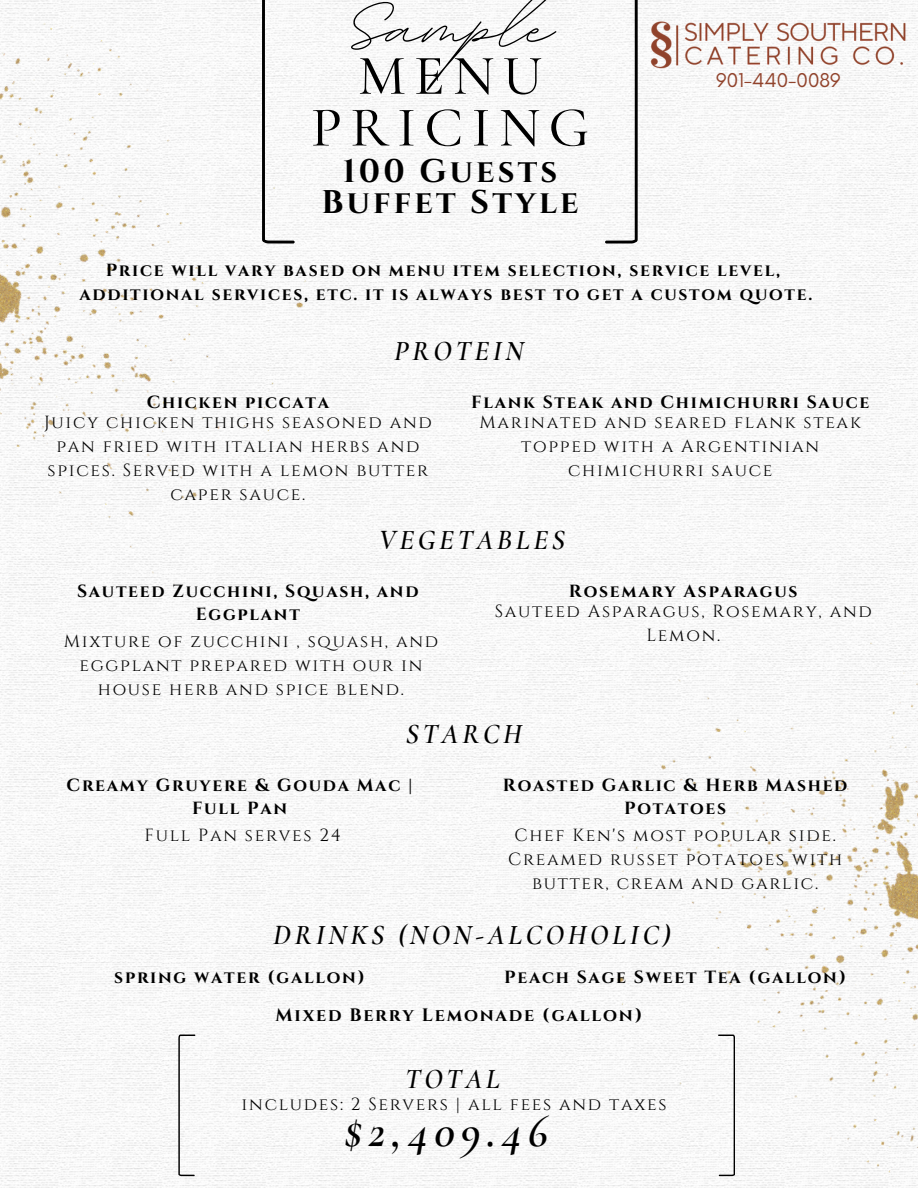
<style>
.page{position:relative;width:918px;height:1188px;background:#fff}
.page>*{position:absolute;margin:0;border:0;box-sizing:border-box;transform-origin:0 0}
.t1{font:120.3px "BD Script";color:#000}
.t2{font:500 56.85px/51.8px "Cormorant Garamond";letter-spacing:.145em;color:#000;text-align:center}
.t3{font:italic 600 46.35px "Cormorant Garamond";color:#000}
.t4{font:700 32.7px "Cinzel";letter-spacing:.1em;color:#000}
.t5{font:italic 600 27.9px "Cormorant Garamond";letter-spacing:.13em;color:#000}
.t6{font:20.4px "Glacial Indifference";color:#91432c}
.t7{font:700 18px "Cinzel";letter-spacing:.1em;color:#000}
.t8{font:17.55px/23.9px "Cinzel";letter-spacing:.1em;color:#000;text-align:center}
.t9{font:700 17.55px/23.7px "Cinzel";letter-spacing:.1em;color:#000;text-align:center}
</style>
<div class="page">
<img style="left:0;top:0;width:918px;height:1188px">
<img style="left:0;top:0;width:399px;height:673px">
<img style="left:555px;top:576px;width:363px;height:612px">
<svg style="left:262px;top:0;width:34px;height:244px"></svg>
<svg style="left:604px;top:0;width:34px;height:244px"></svg>
<img style="left:651px;top:19px;width:255px;height:49px">
<svg style="left:178px;top:1035px;width:17px;height:141px"></svg>
<svg style="left:718px;top:1035px;width:17px;height:141px"></svg>
<p class="t1" style="left:347px;top:-53px;width:207px">Sample</p>
<p class="t2" style="left:311px;top:50px;width:280px">MENU<br>PRICING</p>
<p class="t4" style="left:343px;top:151px;width:216px">100 Guests</p>
<p class="t4" style="left:322px;top:181px;width:259px">Buffet Style</p>
<p class="t6" style="left:716px;top:68px;width:126px">901-440-0089</p>
<p class="t9" style="left:106px;top:259px;width:676px">Price will vary based on menu item selection, service level,</p>
<p class="t9" style="left:80px;top:283px;width:734px">additional services, etc. it is always best to get a custom quote.</p>
<p class="t5" style="left:394px;top:334px;width:131px">PROTEIN</p>
<p class="t9" style="left:147px;top:391px;width:184px">Chicken piccata</p>
<p class="t8" style="left:44px;top:411px;width:389px">Juicy chicken thighs seasoned and pan fried with italian herbs and spices. Served with a lemon butter caper sauce.</p>
<p class="t9" style="left:471px;top:391px;width:400px">Flank Steak and Chimichurri Sauce</p>
<p class="t8" style="left:480px;top:411px;width:383px">Marinated and seared flank steak topped with a Argentinian chimichurri sauce</p>
<p class="t5" style="left:379px;top:523px;width:187px">VEGETABLES</p>
<p class="t9" style="left:77px;top:580px;width:343px">Sauteed Zucchini, Squash, and<br>Eggplant</p>
<p class="t8" style="left:64px;top:630px;width:376px">Mixture of zucchini , squash, and eggplant prepared with our in house herb and spice blend.</p>
<p class="t9" style="left:569px;top:580px;width:230px">Rosemary Asparagus</p>
<p class="t8" style="left:495px;top:600px;width:379px">Sauteed Asparagus, Rosemary, and<br>Lemon.</p>
<p class="t5" style="left:406px;top:717px;width:118px">STARCH</p>
<p class="t9" style="left:67px;top:774px;width:348px">Creamy Gruyere &amp; Gouda Mac |<br>Full Pan</p>
<p class="t8" style="left:145px;top:824px;width:198px">Full Pan serves 24</p>
<p class="t9" style="left:503px;top:774px;width:346px">Roasted Garlic &amp; Herb Mashed<br>Potatoes</p>
<p class="t8" style="left:508px;top:824px;width:336px">Chef Ken's most popular side.<br>Creamed russet potatoes with butter, cream and garlic.</p>
<p class="t5" style="left:273px;top:918px;width:399px">DRINKS (NON-ALCOHOLIC)</p>
<p class="t9" style="left:504px;top:966px;width:343px">Peach Sage Sweet Tea (gallon)</p>
<p class="t7" style="left:276px;top:1004px;width:368px">Mixed Berry Lemonade (gallon)</p>
<p class="t9" style="left:114px;top:966px;width:252px">spring water (gallon)</p>
<p class="t5" style="left:405px;top:1062px;width:96px">TOTAL</p>
<p class="t8" style="left:242px;top:1093px;width:426px">includes: 2 Servers | all fees and taxes</p>
<p class="t3" style="left:344px;top:1103px;width:205px">$2,409.46</p>
</div>
